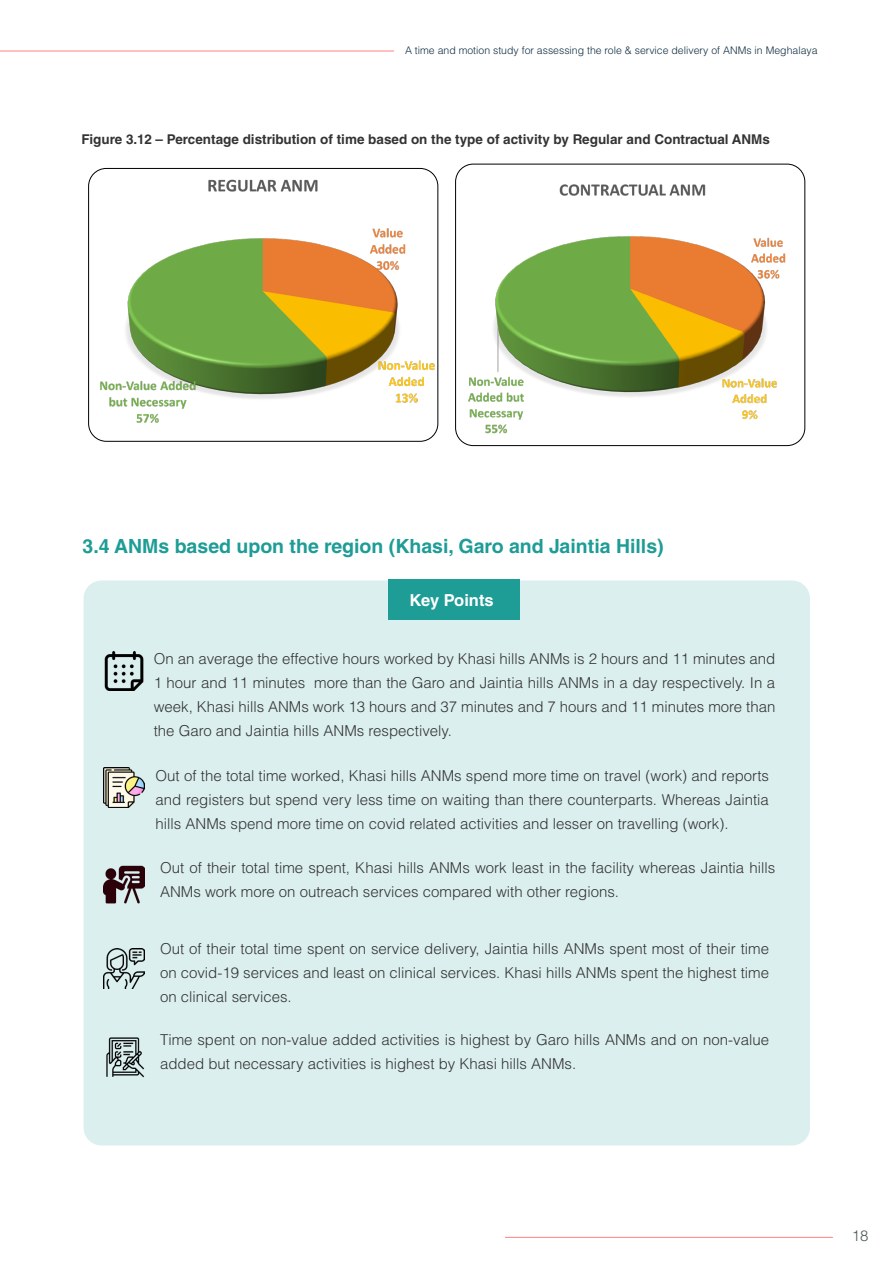
<style>
.page{position:relative;width:893px;height:1263px;background:#fff}
.page>*{position:absolute;margin:0;border:0;box-sizing:border-box;transform-origin:0 0}
.t1{font:700 19.5px "Helvetica LT Std";color:#1e9c96}
.t2{font:700 16.5px "Helvetica LT Std";color:#fff}
.t3{font:300 15px/24px "Helvetica LT Std";color:#333;text-align:justify}
.t4{font:300 15px "Helvetica LT Std";color:#4f5855}
.t5{font:700 13.5px "Helvetica LT Std";color:#333}
.t6{font:300 10.5px "Helvetica LT Std";color:#112f41}
</style>
<div class="page">
<hr style="left:0;top:51px;width:394px;height:1px;background:#f00">
<hr style="left:505px;top:1237px;width:328px;height:1px;background:#f00">
<div style="left:84px;top:580px;width:726px;height:565px;background:#dbefee;border-radius:18px"></div>
<div style="left:388px;top:580px;width:131px;height:40px;background:#1e9c96"></div>
<img style="left:89px;top:168px;width:349px;height:273px">
<div style="left:88px;top:168px;width:350px;height:273px;border:1px solid #000;border-radius:18px"></div>
<img style="left:456px;top:173px;width:349px;height:264px">
<div style="left:455px;top:164px;width:350px;height:282px;border:1px solid #000;border-radius:18px"></div>
<img style="left:105px;top:652px;width:38px;height:38px">
<img style="left:104px;top:767px;width:40px;height:41px">
<img style="left:103px;top:865px;width:42px;height:39px">
<img style="left:104px;top:948px;width:40px;height:40px">
<img style="left:106px;top:1037px;width:39px;height:41px">
<p class="t6" style="left:405px;top:43px;width:414px">A time and motion study for assessing the role &amp; service delivery of ANMs in Meghalaya</p>
<p class="t5" style="left:82px;top:131px;width:690px">Figure 3.12 – Percentage distribution of time based on the type of activity by Regular and Contractual ANMs</p>
<h1 class="t1" style="left:82px;top:534px;width:583px">3.4 ANMs based upon the region (Khasi, Garo and Jaintia Hills)</h1>
<p class="t2" style="left:410px;top:590px;width:86px">Key Points</p>
<p class="t3" style="left:154px;top:647px;width:623px">On an average the effective hours worked by Khasi hills ANMs is 2 hours and 11 minutes and 1 hour and 11 minutes more than the Garo and Jaintia hills ANMs in a day respectively. In a week, Khasi hills ANMs work 13 hours and 37 minutes and 7 hours and 11 minutes more than the Garo and Jaintia hills ANMs respectively.</p>
<p class="t3" style="left:156px;top:763px;width:615px">Out of the total time worked, Khasi hills ANMs spend more time on travel (work) and reports and registers but spend very less time on waiting than there counterparts. Whereas Jaintia hills ANMs spend more time on covid related activities and lesser on travelling (work).</p>
<p class="t3" style="left:160px;top:856px;width:617px">Out of their total time spent, Khasi hills ANMs work least in the facility whereas Jaintia hills<br>ANMs work more on outreach services compared with other regions.</p>
<p class="t3" style="left:160px;top:937px;width:610px">Out of their total time spent on service delivery, Jaintia hills ANMs spent most of their time on covid-19 services and least on clinical services. Khasi hills ANMs spent the highest time on clinical services.</p>
<p class="t3" style="left:160px;top:1027px;width:610px">Time spent on non-value added activities is highest by Garo hills ANMs and on non-value added but necessary activities is highest by Khasi hills ANMs.</p>
<p class="t4" style="left:852px;top:1227px;width:18px">18</p>
</div>
